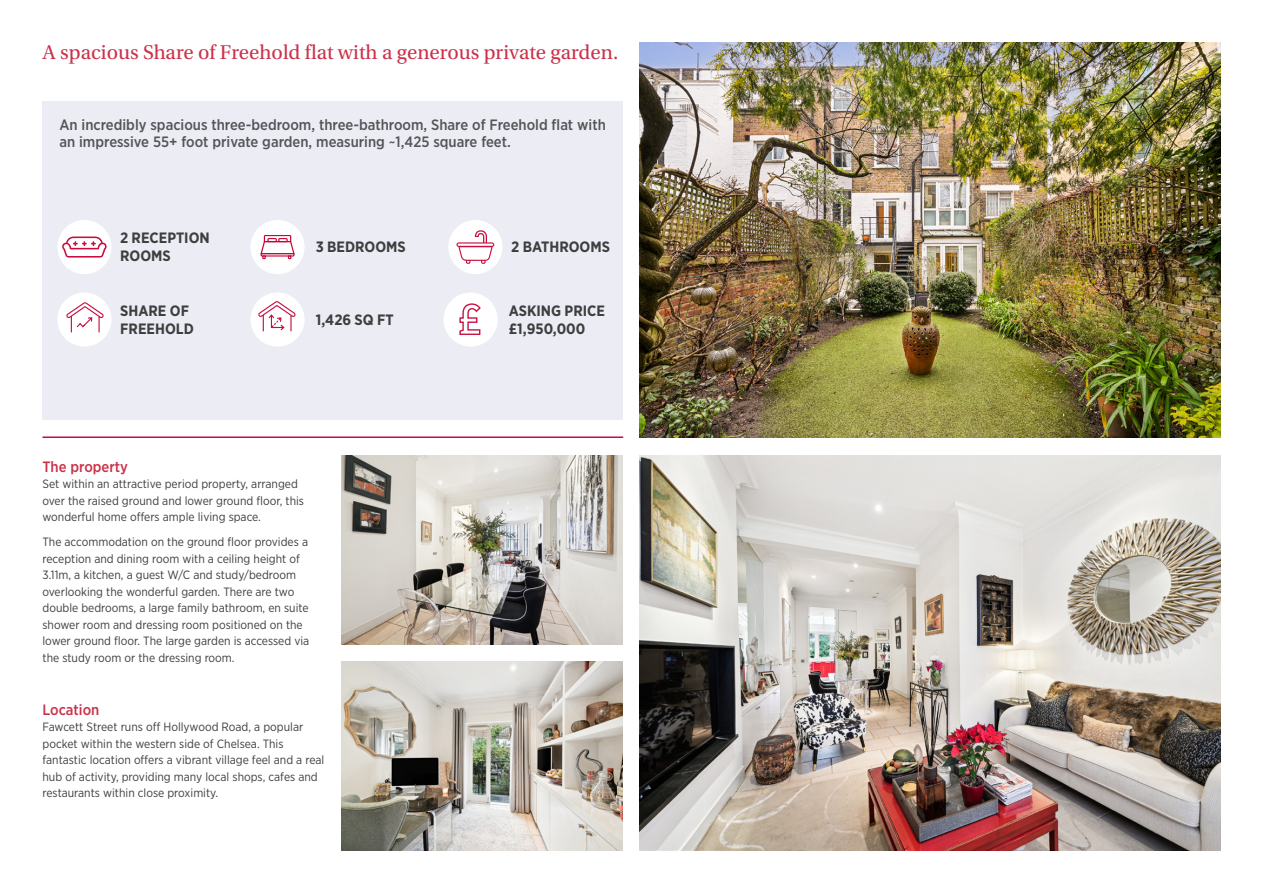
<style>
.page{position:relative;width:1263px;height:893px;background:#fff}
.page>*{position:absolute;margin:0;border:0;box-sizing:border-box;transform-origin:0 0}
.Strapline{font:21px "Utopia Std";color:#cc314a}
.Page_2-long_strapline{font:500 15px/16.5px "Gotham Narrow";color:#545557}
.Room_Icon_Text{font:700 15px/18px "Gotham Narrow";color:#3e3e3f}
.Sub_Heading{font:500 15px "Gotham Narrow";color:#cc314a}
.page2_Body{font:12px/16.5px "Gotham Narrow";color:#3e3e3f}
</style>
<div class="page">
<img style="left:640px;top:43px;width:580px;height:395px">
<img style="left:640px;top:455px;width:580px;height:395px">
<img style="left:341px;top:455px;width:282px;height:189px">
<img style="left:341px;top:661px;width:282px;height:189px">
<div style="left:43px;top:101px;width:580px;height:318px;background:#ecedf4"></div>
<hr style="left:43px;top:436px;width:580px;height:2px;background:#c80b3e">
<div style="left:448px;top:220px;width:54px;height:54px;background:#fff;border-radius:50%"></div>
<svg style="left:456px;top:230px;width:38px;height:34px"></svg>
<div style="left:57px;top:292px;width:54px;height:55px;background:#fff;border-radius:50%"></div>
<svg style="left:66px;top:302px;width:38px;height:31px"></svg>
<div style="left:444px;top:292px;width:54px;height:55px;background:#fff;border-radius:50%"></div>
<svg style="left:459px;top:303px;width:22px;height:32px"></svg>
<div style="left:250px;top:292px;width:55px;height:55px;background:#fff;border-radius:50%"></div>
<svg style="left:258px;top:301px;width:38px;height:30px"></svg>
<div style="left:250px;top:220px;width:55px;height:54px;background:#fff;border-radius:50%"></div>
<svg style="left:261px;top:235px;width:33px;height:24px"></svg>
<div style="left:57px;top:220px;width:54px;height:54px;background:#fff;border-radius:50%"></div>
<svg style="left:62px;top:237px;width:45px;height:21px"></svg>
<p class="Strapline" style="left:43px;top:41px;width:577px">A spacious Share of Freehold flat with a generous private garden.</p>
<p class="Page_2-long_strapline" style="left:59px;top:117px;width:548px">An incredibly spacious three-bedroom, three-bathroom, Share of Freehold flat with an impressive 55+ foot private garden, measuring ~1,425 square feet.</p>
<p class="Room_Icon_Text" style="left:120px;top:229px;width:91px">2 RECEPTION<br>ROOMS</p>
<p class="Room_Icon_Text" style="left:511px;top:238px;width:100px">2 BATHROOMS</p>
<p class="Room_Icon_Text" style="left:316px;top:238px;width:92px">3 BEDROOMS</p>
<p class="Room_Icon_Text" style="left:120px;top:301px;width:75px">SHARE OF<br>FREEHOLD</p>
<p class="Room_Icon_Text" style="left:509px;top:301px;width:98px">ASKING PRICE £1,950,000</p>
<p class="Room_Icon_Text" style="left:316px;top:310px;width:79px">1,426 SQ FT</p>
<p class="Sub_Heading" style="left:43px;top:457px;width:87px">The property</p>
<p class="page2_Body" style="left:43px;top:475px;width:263px">Set within an attractive period property, arranged over the raised ground and lower ground floor, this wonderful home offers ample living space.</p>
<p class="page2_Body" style="left:43px;top:533px;width:268px">The accommodation on the ground floor provides a reception and dining room with a ceiling height of 3.11m, a kitchen, a guest W/C and study/bedroom overlooking the wonderful garden. There are two double bedrooms, a large family bathroom, en suite shower room and dressing room positioned on the lower ground floor. The large garden is accessed via the study room or the dressing room.</p>
<p class="Sub_Heading" style="left:43px;top:700px;width:58px">Location</p>
<p class="page2_Body" style="left:43px;top:718px;width:283px">Fawcett Street runs off Hollywood Road, a popular pocket within the western side of Chelsea. This fantastic location offers a vibrant village feel and a real hub of activity, providing many local shops, cafes and restaurants within close proximity.</p>
</div>
